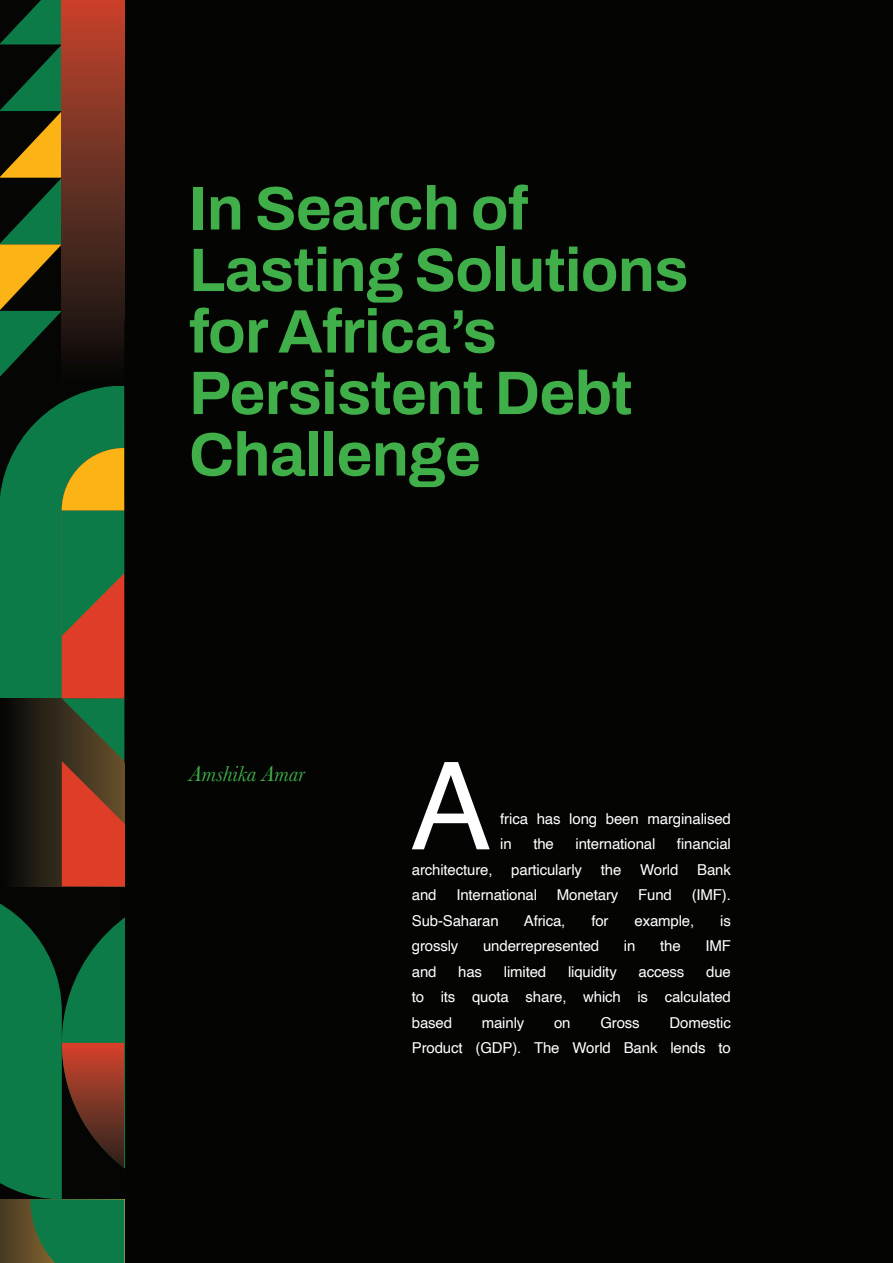
<style>
.page{position:relative;width:893px;height:1263px;background:#040503}
.page>*{position:absolute;margin:0;border:0;box-sizing:border-box;transform-origin:0 0}
.body{font:121.65px "Helvetica";color:#fff}
.t1{font:700 61.5px/61.5px "Archivo";letter-spacing:-.01em;color:#40ae49}
.authors_name{font:italic 22.5px "Baskerville";color:#40ae49}
.body-2{font:15px/25.5px "Helvetica";letter-spacing:-.01em;color:#fff;text-align:justify}
</style>
<div class="page">
<svg style="left:0;top:0;width:124px;height:1263px"></svg>
<p class="t1" style="left:189px;top:178px;width:501px">In Search of<br>Lasting Solutions for Africa’s<br>Persistent Debt<br>Challenge</p>
<p class="authors_name" style="left:189px;top:759px;width:117px">Amshika Amar</p>
<p class="body" style="left:410px;top:713px;width:83px">A</p>
<p class="body-2" style="left:500px;top:806px;width:232px">frica has long been marginalised in</p>
<p class="body-2" style="left:412px;top:832px;width:321px;text-indent:265px">financial architecture, particularly the World Bank and</p>
<p class="body-2" style="left:533px;top:832px;width:22px">the</p>
<p class="body-2" style="left:575px;top:832px;width:81px">international</p>
<p class="body-2" style="left:456px;top:883px;width:82px">International</p>
<p class="body-2" style="left:557px;top:883px;width:63px">Monetary</p>
<p class="body-2" style="left:638px;top:883px;width:35px">Fund</p>
<p class="body-2" style="left:692px;top:883px;width:41px">(IMF).</p>
<p class="body-2" style="left:412px;top:908px;width:88px">Sub-Saharan</p>
<p class="body-2" style="left:524px;top:908px;width:43px">Africa,</p>
<p class="body-2" style="left:591px;top:908px;width:19px">for</p>
<p class="body-2" style="left:634px;top:908px;width:61px">example,</p>
<p class="body-2" style="left:720px;top:908px;width:12px">is</p>
<p class="body-2" style="left:412px;top:934px;width:48px">grossly</p>
<p class="body-2" style="left:483px;top:934px;width:118px">underrepresented</p>
<p class="body-2" style="left:624px;top:934px;width:13px">in</p>
<p class="body-2" style="left:660px;top:934px;width:22px">the</p>
<p class="body-2" style="left:705px;top:934px;width:27px">IMF</p>
<p class="body-2" style="left:412px;top:959px;width:26px">and</p>
<p class="body-2" style="left:458px;top:959px;width:25px">has</p>
<p class="body-2" style="left:504px;top:959px;width:44px">limited</p>
<p class="body-2" style="left:568px;top:959px;width:50px">liquidity</p>
<p class="body-2" style="left:638px;top:959px;width:47px">access</p>
<p class="body-2" style="left:412px;top:959px;width:321px;text-indent:294px">due to its quota share, which is calculated based</p>
<p class="body-2" style="left:482px;top:1010px;width:44px">mainly</p>
<p class="body-2" style="left:554px;top:1010px;width:18px">on</p>
<p class="body-2" style="left:600px;top:1010px;width:41px">Gross</p>
<p class="body-2" style="left:412px;top:1010px;width:321px;text-align:right">Domestic<br>Product (GDP). The World Bank lends to</p>
</div>
